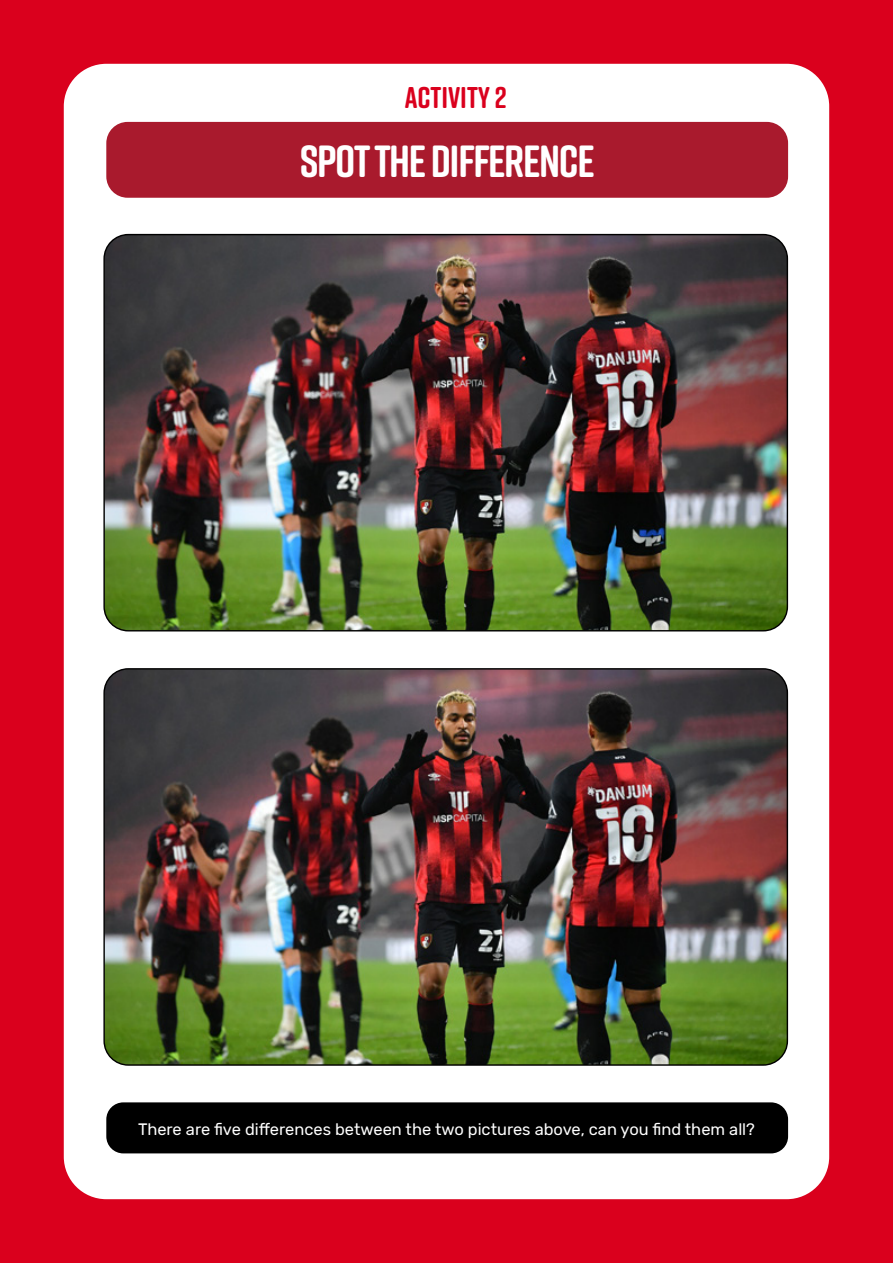
<style>
.page{position:relative;width:893px;height:1263px;background:#da001d}
.page>*{position:absolute;margin:0;border:0;box-sizing:border-box;transform-origin:0 0}
.t1{font:700 45px "Rift Soft";letter-spacing:-.03em;color:#fff}
.t2{font:700 30px "Rift Soft";color:#da001d}
.t3{font:16.5px "Rubik";color:#fff}
</style>
<div class="page">
<div style="left:64px;top:64px;width:765px;height:1135px;background:#fff;border-radius:43px"></div>
<div style="left:106px;top:122px;width:682px;height:76px;background:#a91a2d;border-radius:21px"></div>
<img style="left:105px;top:235px;width:682px;height:396px">
<img style="left:105px;top:669px;width:682px;height:395px">
<div style="left:106px;top:1102px;width:682px;height:51px;background:#000;border-radius:17px"></div>
<h2 class="t2" style="left:405px;top:76px;width:103px">ACTIVITY 2</h2>
<h1 class="t1" style="left:300px;top:129px;width:296px">SPOT THE DIFFERENCE</h1>
<p class="t3" style="left:138px;top:1120px;width:618px">There are five differences between the two pictures above, can you find them all?</p>
</div>
